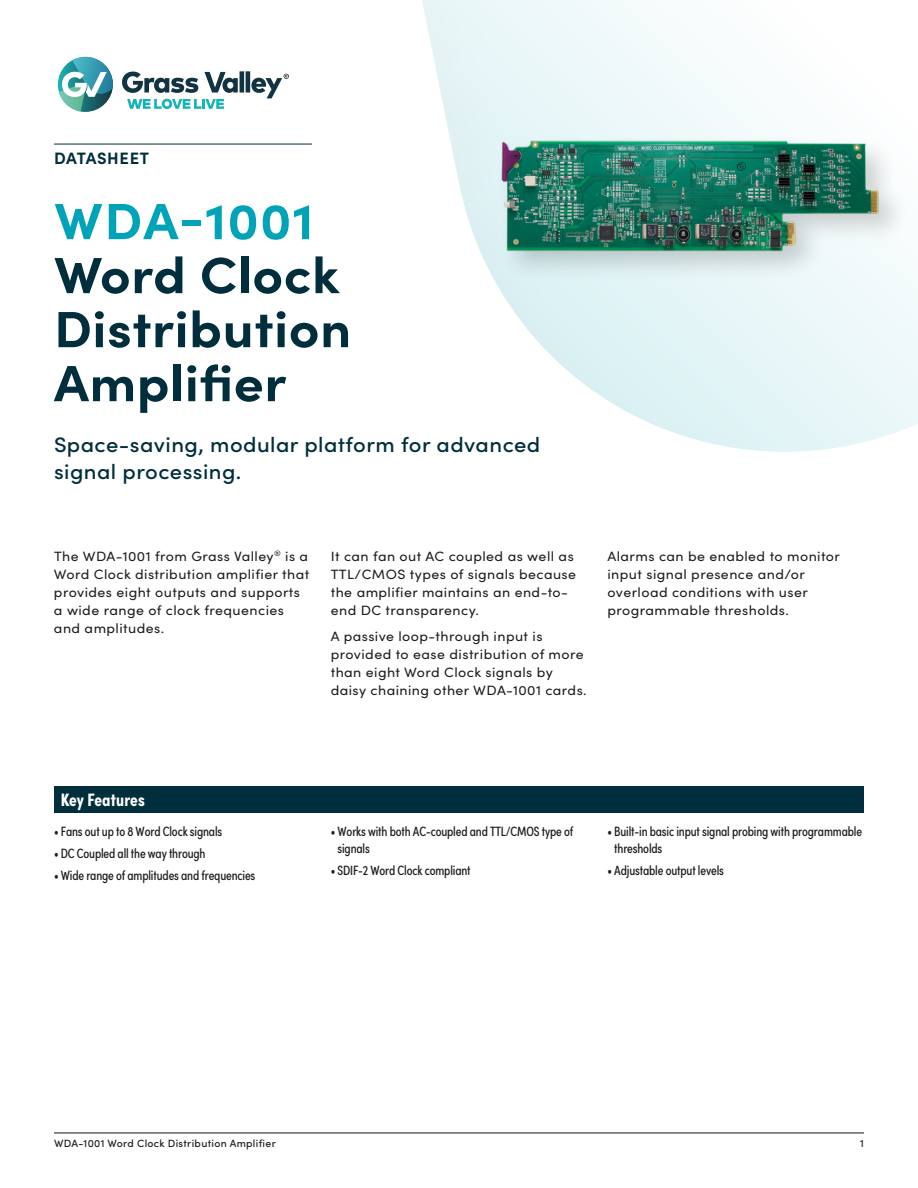
<style>
.page{position:relative;width:918px;height:1188px;background:#fff}
.page>*{position:absolute;margin:0;border:0;box-sizing:border-box;transform-origin:0 0}
.t1{font:700 51px/54px "Sofia Pro";letter-spacing:.01em;color:#002e3d;scale:1.05 1}
.t2{font:700 51px "Sofia Pro";letter-spacing:.02em;color:#00a3b7;scale:1.05 1}
.t3{font:500 21px/27px "Sofia Pro";letter-spacing:.02em;color:#002e3d;scale:1.05 1}
.t4{font:700 18px "Sofia Pro Condensed";letter-spacing:.01em;color:#fff}
.t5{font:700 16.5px "Sofia Pro";letter-spacing:.035em;color:#002e3d}
.t6{font:13.5px/18px "Sofia Pro";letter-spacing:.03em;color:#1d1d1b;scale:1.05 1}
.t7{font:13.5px/16.5px "Sofia Pro Condensed";letter-spacing:-.01em;color:#1d1d1b}
.t8{font:500 10.5px "Sofia Pro";letter-spacing:.03em;color:#1d1d1b}
</style>
<div class="page">
<svg style="left:130px;top:0;width:788px;height:452px"></svg>
<hr style="left:54px;top:1132px;width:810px;height:1px;background:#1d1d1b">
<svg style="left:59px;top:57px;width:54px;height:55px"></svg>
<svg style="left:122px;top:71px;width:167px;height:38px"></svg>
<img style="left:473px;top:120px;width:433px;height:183px">
<hr style="left:54px;top:144px;width:258px;height:1px;background:#002e3d">
<div style="left:54px;top:786px;width:810px;height:27px;background:#002e3d"></div>
<p class="t5" style="left:54px;top:145px;width:96px">DATASHEET</p>
<h1 class="t2" style="left:54px;top:182px;width:248px">WDA-1001</h1>
<h1 class="t1" style="left:54px;top:244px;width:285px">Word Clock<br>Distribution<br>Amplifier</h1>
<h2 class="t3" style="left:54px;top:430px;width:465px">Space-saving, modular platform for advanced signal processing.</h2>
<p class="t6" style="left:54px;top:546px;width:245px">The WDA-1001 from Grass Valley<sup>®</sup> is a<br>Word Clock distribution amplifier that provides eight outputs and supports a wide range of clock frequencies and amplitudes.</p>
<p class="t6" style="left:331px;top:546px;width:235px">It can fan out AC coupled as well as<br>TTL/CMOS types of signals because the amplifier maintains an end-to&shy;end DC transparency.</p>
<p class="t6" style="left:331px;top:627px;width:245px">A passive loop-through input is provided to ease distribution of more than eight Word Clock signals by daisy chaining other WDA-1001 cards.</p>
<p class="t6" style="left:607px;top:546px;width:223px">Alarms can be enabled to monitor input signal presence and/or overload conditions with user programmable thresholds.</p>
<h3 class="t4" style="left:61px;top:786px;width:86px">Key Features</h3>
<p class="t7" style="left:54px;top:823px;width:170px">• Fans out up to 8 Word Clock signals</p>
<p class="t7" style="left:54px;top:844px;width:153px">• DC Coupled all the way through</p>
<p class="t7" style="left:54px;top:866px;width:203px">• Wide range of amplitudes and frequencies</p>
<p class="t7" style="left:338px;top:823px;width:237px;text-indent:-7px">• Works with both AC-coupled and TTL/CMOS type of signals</p>
<p class="t7" style="left:331px;top:861px;width:141px">• SDIF-2 Word Clock compliant</p>
<p class="t7" style="left:614px;top:823px;width:249px;text-indent:-7px">• Built-in basic input signal probing with programmable thresholds</p>
<p class="t7" style="left:608px;top:861px;width:118px">• Adjustable output levels</p>
<p class="t8" style="left:54px;top:1136px;width:223px">WDA-1001 Word Clock Distribution Amplifier</p>
<p class="t8" style="left:860px;top:1136px;width:5px">1</p>
</div>
